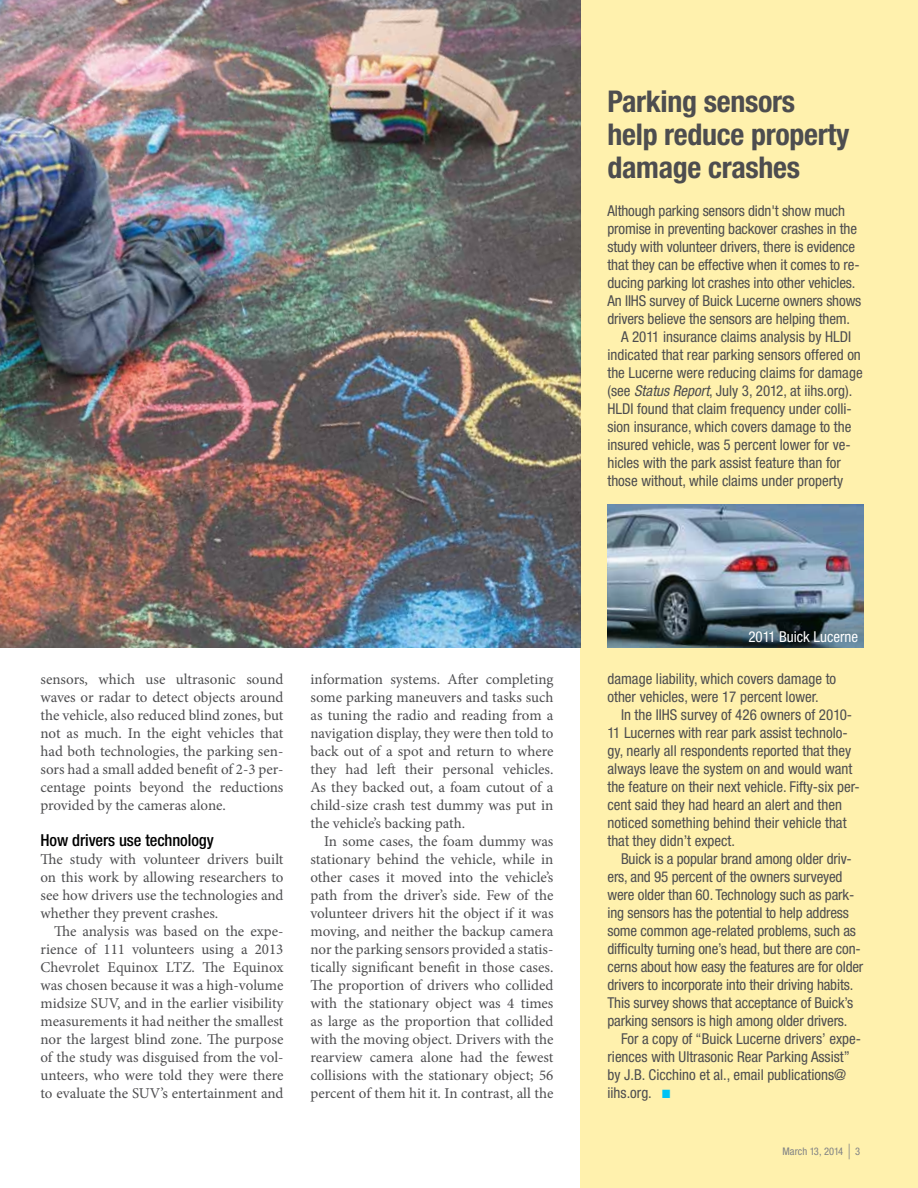
<style>
.page{position:relative;width:918px;height:1188px;background:#fff}
.page>*{position:absolute;margin:0;border:0;box-sizing:border-box;transform-origin:0 0}
.t1{font:700 condensed 30px/33px "Helvetica Neue LT Pro";letter-spacing:-.01em;color:#4d4d4f}
.t2{font:500 condensed 16.5px "Helvetica Neue LT Pro";letter-spacing:-.005em;color:#000}
.t3{font:15px/18px "Minion Pro";color:#4d4d4f;text-align:justify}
.t4{font:condensed 15px/18px "Helvetica Neue LT Pro";color:#4d4d4f}
.t5{font:condensed 15px "Helvetica Neue LT Pro";color:#fff}
.t6{font:condensed 10.5px "Helvetica Neue LT Pro";letter-spacing:.01em;color:#808285}
.s1{font-style:italic}
.s2{color:#00c2f3}
.s3{font-size:21px}
</style>
<div class="page">
<div style="left:580px;top:0;width:338px;height:1188px;background:#fff1ad"></div>
<img style="left:0;top:0;width:580px;height:648px">
<img style="left:608px;top:504px;width:256px;height:144px">
<h1 class="t1" style="left:608px;top:84px;width:243px">Parking sensors help reduce property damage crashes</h1>
<p class="t4" style="left:608px;top:202px;width:239px">Although parking sensors didn't show much</p>
<p class="t4" style="left:608px;top:220px;width:251px">promise in preventing backover crashes in the</p>
<p class="t4" style="left:608px;top:238px;width:249px">study with volunteer drivers, there is evidence</p>
<p class="t4" style="left:608px;top:256px;width:254px">that they can be effective when it comes to re-</p>
<p class="t4" style="left:608px;top:274px;width:249px">ducing parking lot crashes into other vehicles.</p>
<p class="t4" style="left:608px;top:292px;width:255px">An IIHS survey of Buick Lucerne owners shows</p>
<p class="t4" style="left:608px;top:310px;width:244px">drivers believe the sensors are helping them.</p>
<p class="t4" style="left:621px;top:328px;width:232px">A 2011 insurance claims analysis by HLDI</p>
<p class="t4" style="left:608px;top:346px;width:255px">indicated that rear parking sensors offered on</p>
<p class="t4" style="left:608px;top:364px;width:257px">the Lucerne were reducing claims for damage</p>
<p class="t4" style="left:608px;top:382px;width:246px">(see <span class="s1">Status Report</span>, July 3, 2012, at iihs.org).</p>
<p class="t4" style="left:608px;top:400px;width:246px">HLDI found that claim frequency under colli-</p>
<p class="t4" style="left:608px;top:418px;width:245px">sion insurance, which covers damage to the</p>
<p class="t4" style="left:608px;top:436px;width:245px">insured vehicle, was 5 percent lower for ve-</p>
<p class="t4" style="left:608px;top:454px;width:235px">hicles with the park assist feature than for</p>
<p class="t4" style="left:608px;top:472px;width:237px">those without, while claims under property</p>
<p class="t3" style="left:40px;top:670px;width:245px">sensors, which use ultrasonic sound waves or radar to detect objects around the vehicle, also reduced blind zones, but not as much. In the eight vehicles that had both technologies, the parking sen&shy;sors had a small added benefit of 2-3 per&shy;centage points beyond the reductions provided by the cameras alone.</p>
<p class="t2" style="left:40px;top:830px;width:175px">How drivers use technology</p>
<p class="t3" style="left:40px;top:850px;width:245px">The study with volunteer drivers built on this work by allowing researchers to see how drivers use the technologies and whether they prevent crashes.</p>
<p class="t3" style="left:40px;top:922px;width:245px;text-indent:14px">The analysis was based on the expe&shy;rience of 111 volunteers using a 2013<br>Chevrolet Equinox LTZ. The Equinox was chosen because it was a high-volume midsize SUV, and in the earlier visibility measurements it had neither the smallest nor the largest blind zone. The purpose of the study was disguised from the vol&shy;unteers, who were told they were there to evaluate the SUV’s entertainment and</p>
<p class="t3" style="left:310px;top:670px;width:245px">information systems. After completing some parking maneuvers and tasks such as tuning the radio and reading from a navigation display, they were then told to back out of a spot and return to where they had left their personal vehicles.<br>As they backed out, a foam cutout of a child-size crash test dummy was put in the vehicle’s backing path.</p>
<p class="t3" style="left:310px;top:832px;width:245px;text-indent:14px">In some cases, the foam dummy was stationary behind the vehicle, while in other cases it moved into the vehicle’s path from the driver’s side. Few of the volunteer drivers hit the object if it was moving, and neither the backup camera nor the parking sensors provided a statis&shy;tically significant benefit in those cases.<br>The proportion of drivers who collided with the stationary object was 4 times as large as the proportion that collided with the moving object. Drivers with the rearview camera alone had the fewest collisions with the stationary object; 56 percent of them hit it. In contrast, all the</p>
<p class="t5" style="left:748px;top:628px;width:111px">2011 Buick Lucerne</p>
<p class="t4" style="left:608px;top:670px;width:230px">damage liability, which covers damage to other vehicles, were 17 percent lower.</p>
<p class="t4" style="left:608px;top:706px;width:254px;text-indent:14px">In the IIHS survey of 426 owners of 2010- 11 Lucernes with rear park assist technolo&shy;gy, nearly all respondents reported that they always leave the system on and would want the feature on their next vehicle. Fifty-six per&shy;cent said they had heard an alert and then noticed something behind their vehicle that that they didn’t expect.</p>
<p class="t4" style="left:608px;top:850px;width:257px;text-indent:14px">Buick is a popular brand among older driv&shy;ers, and 95 percent of the owners surveyed were older than 60. Technology such as park&shy;ing sensors has the potential to help address some common age-related problems, such as difficulty turning one’s head, but there are con&shy;cerns about how easy the features are for older drivers to incorporate into their driving habits.<br>This survey shows that acceptance of Buick’s parking sensors is high among older drivers.</p>
<p class="t4" style="left:608px;top:1030px;width:255px;text-indent:14px">For a copy of “Buick Lucerne drivers’ expe&shy;riences with Ultrasonic Rear Parking Assist” by J.B. Cicchino et al., email publications@ iihs.org. <span class="s2">■</span></p>
<p class="t6" style="left:782px;top:1145px;width:79px">March 13, 2014 <span class="s3">|</span> 3</p>
</div>
